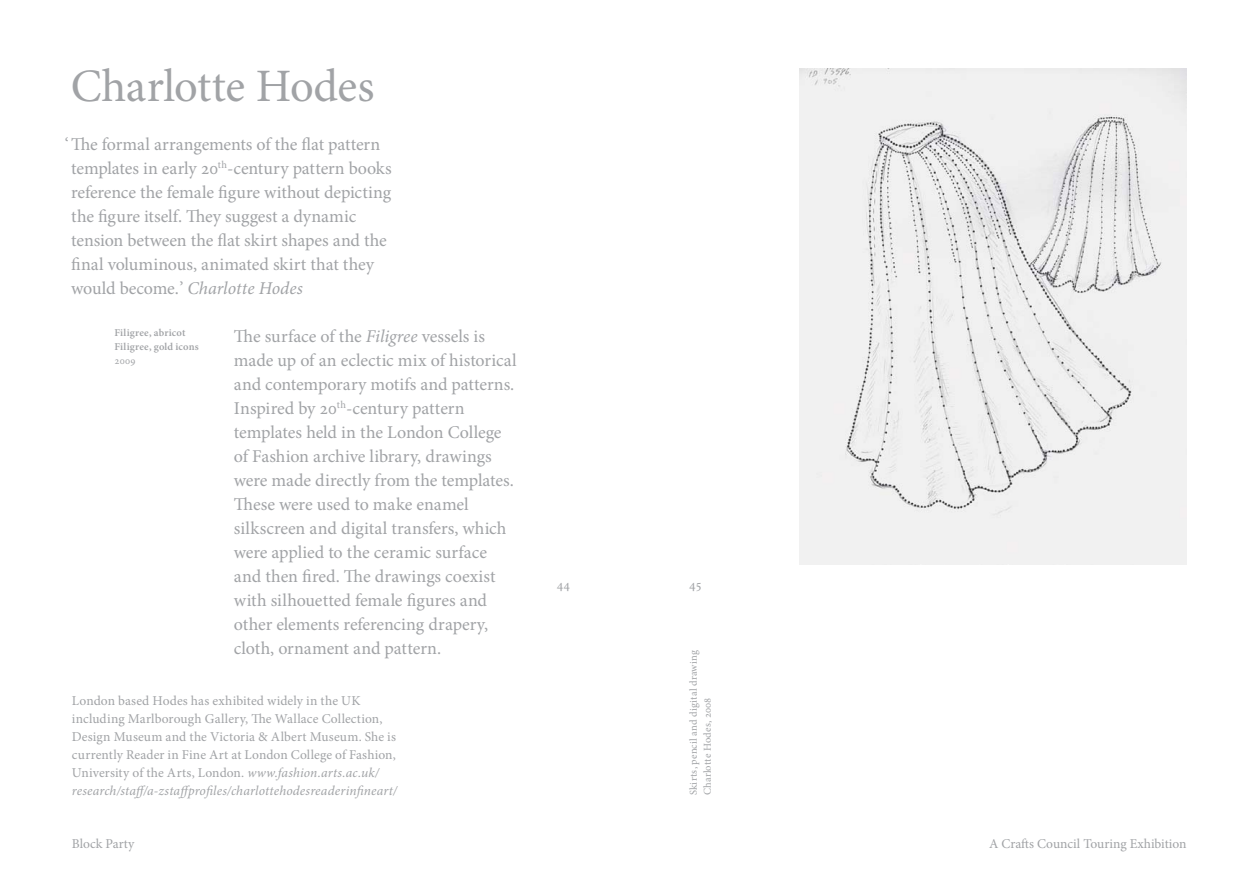
<style>
.page{position:relative;width:1259px;height:893px;background:#fff}
.page>*{position:absolute;margin:0;border:0;box-sizing:border-box;transform-origin:0 0}
.t1{font:46.5px "Minion Pro";letter-spacing:-.01em;color:#a1a3a6}
.t2{font:18px/24px "Minion Pro";letter-spacing:-.005em;color:#a1a3a6}
.t3{font:13.5px/18px "Minion Pro";letter-spacing:.005em;color:#a1a3a6}
.t4{font:10.5px "Minion Pro";letter-spacing:.02em;color:#a1a3a6}
.t5{font:600 10.5px "Minion Pro";letter-spacing:.015em;color:#a1a3a6}
.s1{font-style:italic}
</style>
<div class="page">
<img style="left:799px;top:68px;width:387px;height:496px">
<p class="t1" style="left:71px;top:55px;width:305px">Charlotte Hodes</p>
<p class="t2" style="left:65px;top:132px;width:317px">‘The formal arrangements of the flat pattern</p>
<p class="t2" style="left:71px;top:156px;width:322px">templates in early 20<sup>th</sup>-century pattern books reference the female figure without depicting the figure itself. They suggest a dynamic tension between the flat skirt shapes and the final voluminous, animated skirt that they would become.’ <span class="s1">Charlotte Hodes</span></p>
<p class="t5" style="left:114px;top:326px;width:73px">Filigree, abricot</p>
<p class="t5" style="left:114px;top:340px;width:86px">Filigree, gold icons</p>
<p class="t4" style="left:114px;top:354px;width:23px">2009</p>
<p class="t2" style="left:234px;top:324px;width:284px">The surface of the <span class="s1">Filigree</span> vessels is made up of an eclectic mix of historical and contemporary motifs and patterns.<br>Inspired by 20<sup>th</sup>-century pattern templates held in the London College of Fashion archive library, drawings were made directly from the templates.<br>These were used to make enamel silkscreen and digital transfers, which were applied to the ceramic surface and then fired. The drawings coexist with silhouetted female figures and other elements referencing drapery, cloth, ornament and pattern.</p>
<p class="t3" style="left:72px;top:692px;width:327px">London based Hodes has exhibited widely in the UK including Marlborough Gallery, The Wallace Collection, Design Museum and the Victoria &amp; Albert Museum. She is currently Reader in Fine Art at London College of Fashion, University of the Arts, London. <span class="s1">www.fashion.arts.ac.uk/ research/staff/a-zstaffprofiles/charlottehodesreaderinfineart/</span></p>
<p class="t3" style="left:557px;top:575px;width:15px">44</p>
<p class="t3" style="left:689px;top:575px;width:15px">45</p>
<p class="t4" style="left:686px;top:795px;width:147px;rotate:-90deg">Skirts, pencil and digital drawing</p>
<p class="t4" style="left:700px;top:795px;width:99px;rotate:-90deg">Charlotte Hodes, 2008</p>
<p class="t3" style="left:72px;top:835px;width:64px">Block Party</p>
<p class="t3" style="left:989px;top:835px;width:199px">A Crafts Council Touring Exhibition</p>
</div>
